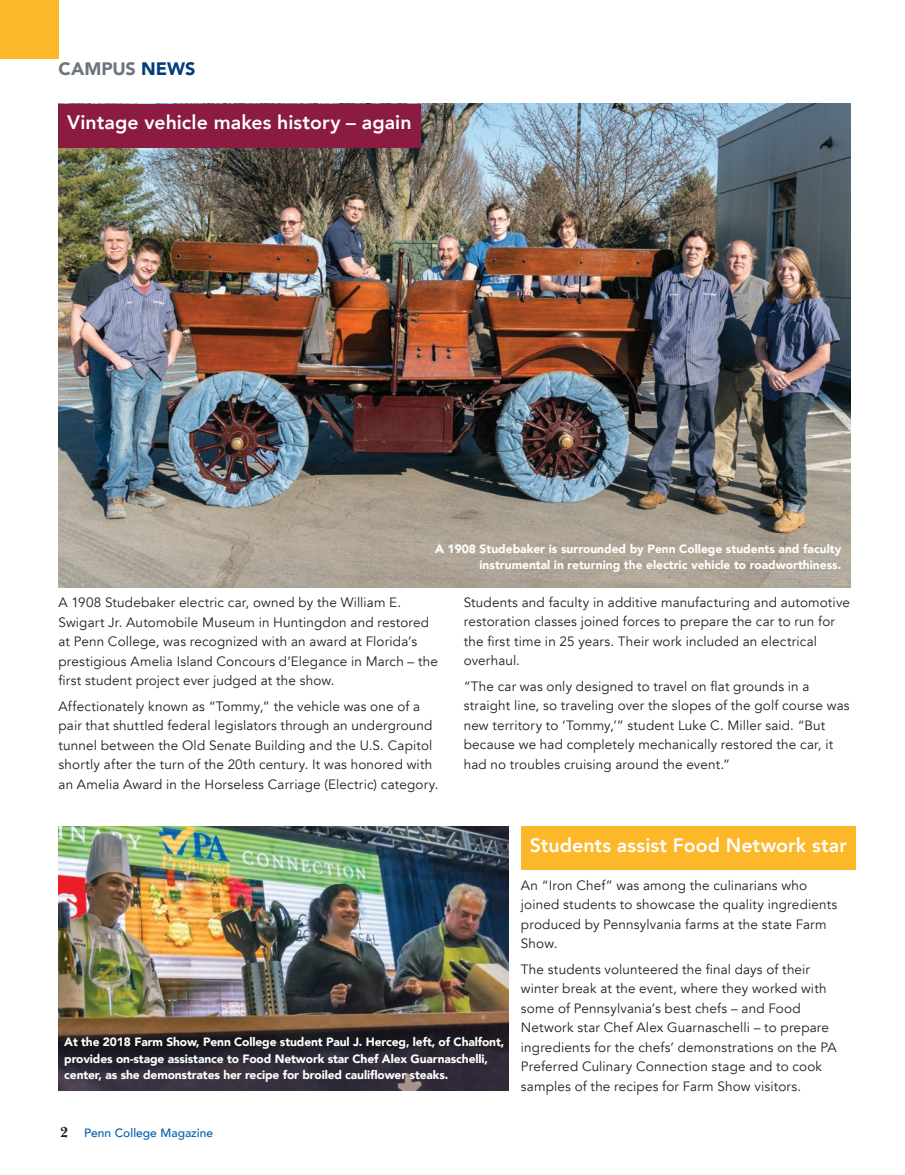
<style>
.page{position:relative;width:905px;height:1175px;background:#fff}
.page>*{position:absolute;margin:0;border:0;box-sizing:border-box;transform-origin:0 0}
.t1{font:800 19.5px "Avenir";letter-spacing:.005em;color:#fff}
.t2{font:900 18px "Avenir";color:#6e767d}
.t3{font:13.5px/19.5px "Avenir";letter-spacing:.01em;color:#231f20}
.t4{font:900 12px/16.5px "Avenir";letter-spacing:-.01em;color:#fff;text-align:right}
.t5{font:500 12px "Avenir";color:#015dab}
.s1{color:#013d7d}
.s2{font-family:"New Baskerville";font-weight:700;font-size:15px;color:#231f20}
</style>
<div class="page">
<div style="left:0;top:0;width:58px;height:58px;background:#fcb828"></div>
<img style="left:58px;top:104px;width:792px;height:483px">
<div style="left:58px;top:104px;width:362px;height:43px;background:#8b1b40"></div>
<img style="left:58px;top:826px;width:450px;height:264px">
<div style="left:521px;top:826px;width:334px;height:44px;background:#fcb828"></div>
<h2 class="t2" style="left:58px;top:53px;width:138px">CAMPUS <span class="s1">NEWS</span></h2>
<h1 class="t1" style="left:67px;top:107px;width:346px">Vintage vehicle makes history – again</h1>
<p class="t4" style="left:435px;top:540px;width:407px">A 1908 Studebaker is surrounded by Penn College students and faculty instrumental in returning the electric vehicle to roadworthiness.</p>
<p class="t3" style="left:58px;top:593px;width:381px">A 1908 Studebaker electric car, owned by the William E.<br>Swigart Jr. Automobile Museum in Huntingdon and restored at Penn College, was recognized with an award at Florida’s prestigious Amelia Island Concours d’Elegance in March – the first student project ever judged at the show.</p>
<p class="t3" style="left:58px;top:696px;width:381px">Affectionately known as “Tommy,” the vehicle was one of a pair that shuttled federal legislators through an underground tunnel between the Old Senate Building and the U.S. Capitol shortly after the turn of the 20th century. It was honored with an Amelia Award in the Horseless Carriage (Electric) category.</p>
<p class="t3" style="left:464px;top:593px;width:388px">Students and faculty in additive manufacturing and automotive restoration classes joined forces to prepare the car to run for the first time in 25 years. Their work included an electrical overhaul.</p>
<p class="t3" style="left:464px;top:677px;width:387px">“The car was only designed to travel on flat grounds in a straight line, so traveling over the slopes of the golf course was new territory to ‘Tommy,’” student Luke C. Miller said. “But because we had completely mechanically restored the car, it had no troubles cruising around the event.”</p>
<h1 class="t1" style="left:530px;top:830px;width:318px">Students assist Food Network star</h1>
<p class="t4" style="left:64px;top:1033px;width:441px;text-align:left">At the 2018 Farm Show, Penn College student Paul J. Herceg, left, of Chalfont, provides on-stage assistance to Food Network star Chef Alex Guarnaschelli, center, as she demonstrates her recipe for broiled cauliflower steaks.</p>
<p class="t5" style="left:60px;top:1122px;width:154px"><span class="s2">2</span> Penn College Magazine</p>
<p class="t3" style="left:521px;top:875px;width:318px">An “Iron Chef” was among the culinarians who joined students to showcase the quality ingredients produced by Pennsylvania farms at the state Farm Show.</p>
<p class="t3" style="left:521px;top:959px;width:317px">The students volunteered the final days of their winter break at the event, where they worked with some of Pennsylvania’s best chefs – and Food Network star Chef Alex Guarnaschelli – to prepare ingredients for the chefs’ demonstrations on the PA Preferred Culinary Connection stage and to cook samples of the recipes for Farm Show visitors.</p>
</div>
